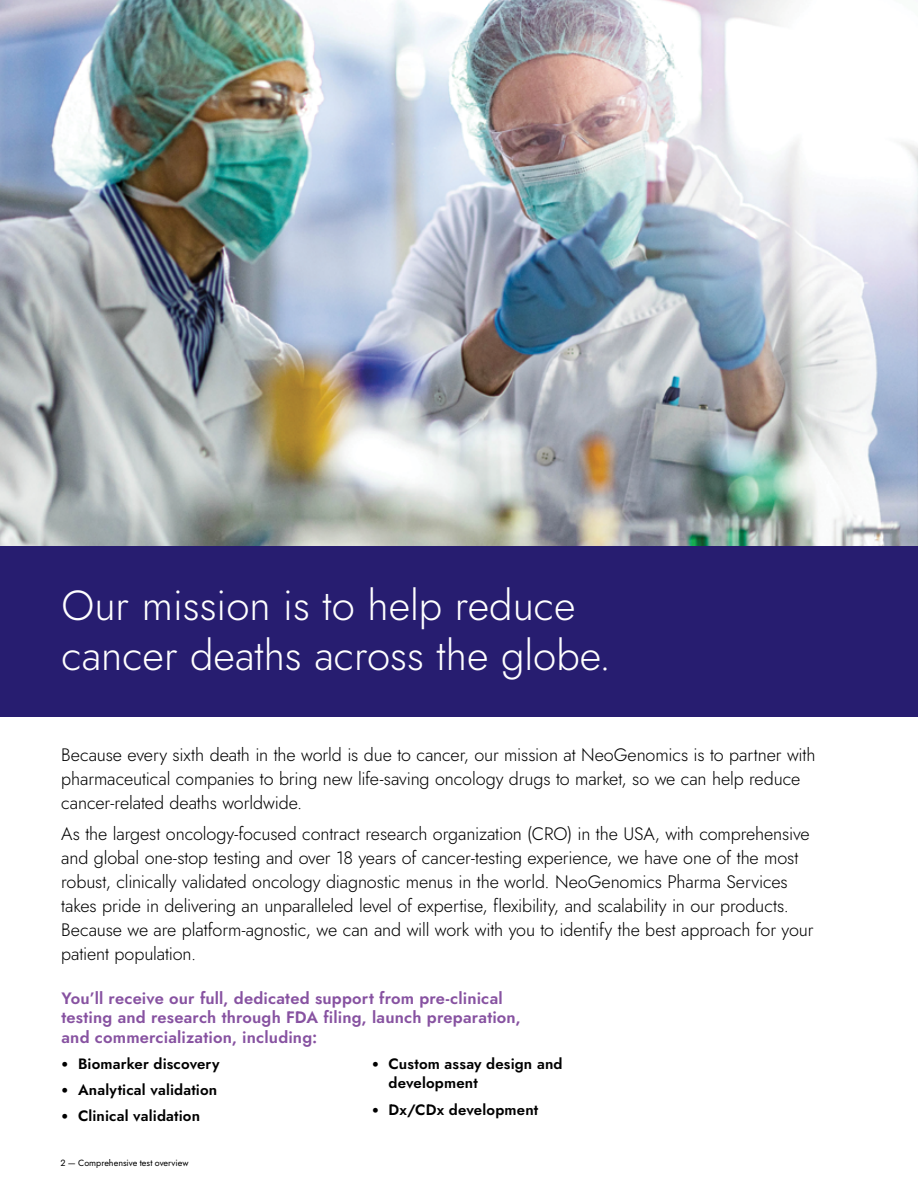
<style>
.page{position:relative;width:918px;height:1188px;background:#fff}
.page>*{position:absolute;margin:0;border:0;box-sizing:border-box;transform-origin:0 0}
.t1{font:300 42px/49.5px "Jost";color:#fff}
.t2{font:300 18px/24px "Jost";letter-spacing:-.005em;color:#000}
.t3{font:600 16.5px/19.5px "Jost";letter-spacing:.01em;color:#8752a1}
.t4{font:600 15px/19.5px "Jost";letter-spacing:.01em;color:#000}
.t5{font:9px "Jost";letter-spacing:-.005em;color:#000}
.s1{font-family:"Avenir Next";font-weight:400;font-size:13.5px}
</style>
<div class="page">
<div style="left:0;top:546px;width:918px;height:171px;background:#271d70"></div>
<img style="left:0;top:0;width:918px;height:546px">
<h1 class="t1" style="left:62px;top:581px;width:551px">Our mission is to help reduce cancer deaths across the globe.</h1>
<p class="t2" style="left:61px;top:743px;width:756px">Because every sixth death in the world is due to cancer, our mission at NeoGenomics is to partner with pharmaceutical companies to bring new life-saving oncology drugs to market, so we can help reduce cancer-related deaths worldwide.</p>
<p class="t2" style="left:61px;top:821px;width:754px">As the largest oncology-focused contract research organization (CRO) in the USA, with comprehensive and global one-stop testing and over 18 years of cancer-testing experience, we have one of the most robust, clinically validated oncology diagnostic menus in the world. NeoGenomics Pharma Services takes pride in delivering an unparalleled level of expertise, flexibility, and scalability in our products.<br>Because we are platform-agnostic, we can and will work with you to identify the best approach for your patient population.</p>
<p class="t3" style="left:62px;top:988px;width:461px">You’ll receive our full, dedicated support from pre-clinical testing and research through FDA filing, launch preparation, and commercialization, including:</p>
<p class="t4" style="left:62px;top:1054px;width:160px"><span class="s1">•</span> Biomarker discovery</p>
<p class="t4" style="left:62px;top:1080px;width:157px"><span class="s1">•</span> Analytical validation</p>
<p class="t4" style="left:62px;top:1106px;width:140px"><span class="s1">•</span> Clinical validation</p>
<p class="t4" style="left:389px;top:1054px;width:176px;text-indent:-16px"><span class="s1">•</span> Custom assay design and development</p>
<p class="t4" style="left:372px;top:1100px;width:168px"><span class="s1">•</span> Dx/CDx development</p>
<p class="t5" style="left:60px;top:1157px;width:130px">2 — Comprehensive test overview</p>
</div>
